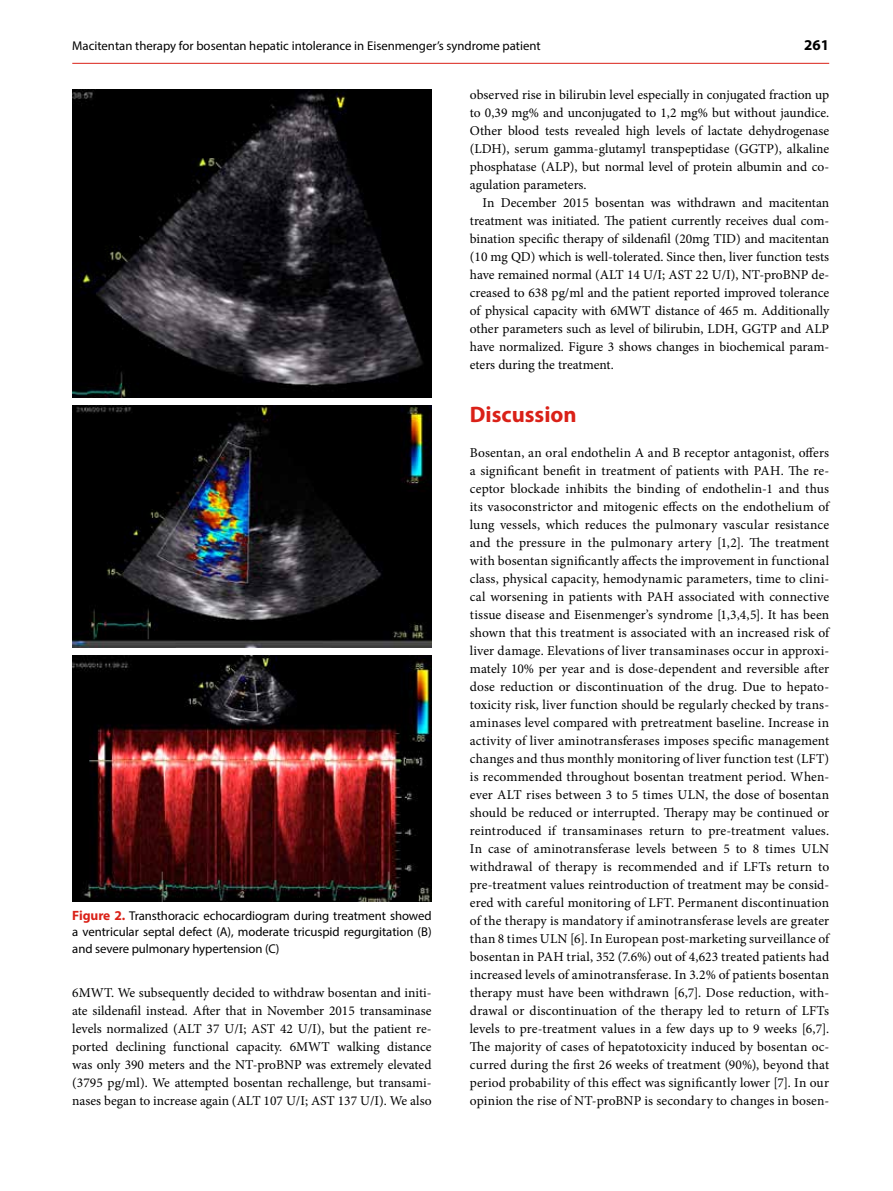
<style>
.page{position:relative;width:893px;height:1191px;background:#fff}
.page>*{position:absolute;margin:0;border:0;box-sizing:border-box;transform-origin:0 0}
.t1{font:700 22.5px "Myriad Pro";color:#da2118}
.t2{font:700 15px "Myriad Pro";color:#000}
.t3{font:13.5px/18px "Minion Pro";color:#000;text-align:justify}
.t4{font:12.75px/16.5px "Myriad Pro";color:#000;text-align:justify}
.s1{font-weight:700;font-size:13.5px;color:#da2118}
</style>
<div class="page">
<hr style="left:72px;top:63px;width:757px;height:1px;background:#da2118">
<img style="left:72px;top:89px;width:360px;height:308px">
<img style="left:72px;top:406px;width:360px;height:241px">
<img style="left:72px;top:656px;width:360px;height:245px">
<p class="t4" style="left:72px;top:37px;width:470px">Macitentan therapy for bosentan hepatic intolerance in Eisenmenger’s syndrome patient</p>
<p class="t2" style="left:804px;top:35px;width:26px">261</p>
<p class="t4" style="left:72px;top:907px;width:361px"><span class="s1">Figure 2.</span> Transthoracic echocardiogram during treatment showed a ventricular septal defect (A), moderate tricuspid regurgitation (B) and severe pulmonary hypertension (C)</p>
<p class="t3" style="left:72px;top:983px;width:361px">6MWT. We subsequently decided to withdraw bosentan and initi‑ ate sildenafil instead. After that in November 2015 transaminase levels normalized (ALT 37 U/I; AST 42 U/I), but the patient re‑ ported declining functional capacity. 6MWT walking distance was only 390 meters and the NT‑proBNP was extremely elevated (3795 pg/ml). We attempted bosentan rechallenge, but transami‑ nases began to increase again (ALT 107 U/I; AST 137 U/I). We also</p>
<p class="t3" style="left:470px;top:86px;width:361px">observed rise in bilirubin level especially in conjugated fraction up to 0,39 mg% and unconjugated to 1,2 mg% but without jaundice.<br>Other blood tests revealed high levels of lactate dehydrogenase (LDH), serum gamma‑glutamyl transpeptidase (GGTP), alkaline phosphatase (ALP), but normal level of protein albumin and co‑ agulation parameters.</p>
<p class="t3" style="left:470px;top:194px;width:361px;text-indent:13px">In December 2015 bosentan was withdrawn and macitentan treatment was initiated. The patient currently receives dual com‑ bination specific therapy of sildenafil (20mg TID) and macitentan (10 mg QD) which is well‑tolerated. Since then, liver function tests have remained normal (ALT 14 U/I; AST 22 U/I), NT‑proBNP de‑ creased to 638 pg/ml and the patient reported improved tolerance of physical capacity with 6MWT distance of 465 m. Additionally other parameters such as level of bilirubin, LDH, GGTP and ALP have normalized. Figure 3 shows changes in biochemical param‑ eters during the treatment.</p>
<h1 class="t1" style="left:470px;top:399px;width:108px">Discussion</h1>
<p class="t3" style="left:470px;top:443px;width:361px">Bosentan, an oral endothelin A and B receptor antagonist, offers a significant benefit in treatment of patients with PAH. The re‑ ceptor blockade inhibits the binding of endothelin‑1 and thus its vasoconstrictor and mitogenic effects on the endothelium of lung vessels, which reduces the pulmonary vascular resistance and the pressure in the pulmonary artery [1,2]. The treatment with bosentan significantly affects the improvement in functional class, physical capacity, hemodynamic parameters, time to clini‑ cal worsening in patients with PAH associated with connective tissue disease and Eisenmenger’s syndrome [1,3,4,5]. It has been shown that this treatment is associated with an increased risk of liver damage. Elevations of liver transaminases occur in approxi‑ mately 10% per year and is dose‑dependent and reversible after dose reduction or discontinuation of the drug. Due to hepato‑ toxicity risk, liver function should be regularly checked by trans‑ aminases level compared with pretreatment baseline. Increase in activity of liver aminotransferases imposes specific management changes and thus monthly monitoring of liver function test (LFT) is recommended throughout bosentan treatment period. When‑ ever ALT rises between 3 to 5 times ULN, the dose of bosentan should be reduced or interrupted. Therapy may be continued or reintroduced if transaminases return to pre‑treatment values.<br>In case of aminotransferase levels between 5 to 8 times ULN withdrawal of therapy is recommended and if LFTs return to pre‑treatment values reintroduction of treatment may be consid‑ ered with careful monitoring of LFT. Permanent discontinuation of the therapy is mandatory if aminotransferase levels are greater than 8 times ULN [6]. In European post‑marketing surveillance of bosentan in PAH trial, 352 (7.6%) out of 4,623 treated patients had increased levels of aminotransferase. In 3.2% of patients bosentan therapy must have been withdrawn [6,7]. Dose reduction, with‑ drawal or discontinuation of the therapy led to return of LFTs levels to pre‑treatment values in a few days up to 9 weeks [6,7].<br>The majority of cases of hepatotoxicity induced by bosentan oc‑ curred during the first 26 weeks of treatment (90%), beyond that period probability of this effect was significantly lower [7]. In our opinion the rise of NT‑proBNP is secondary to changes in bosen‑</p>
</div>
